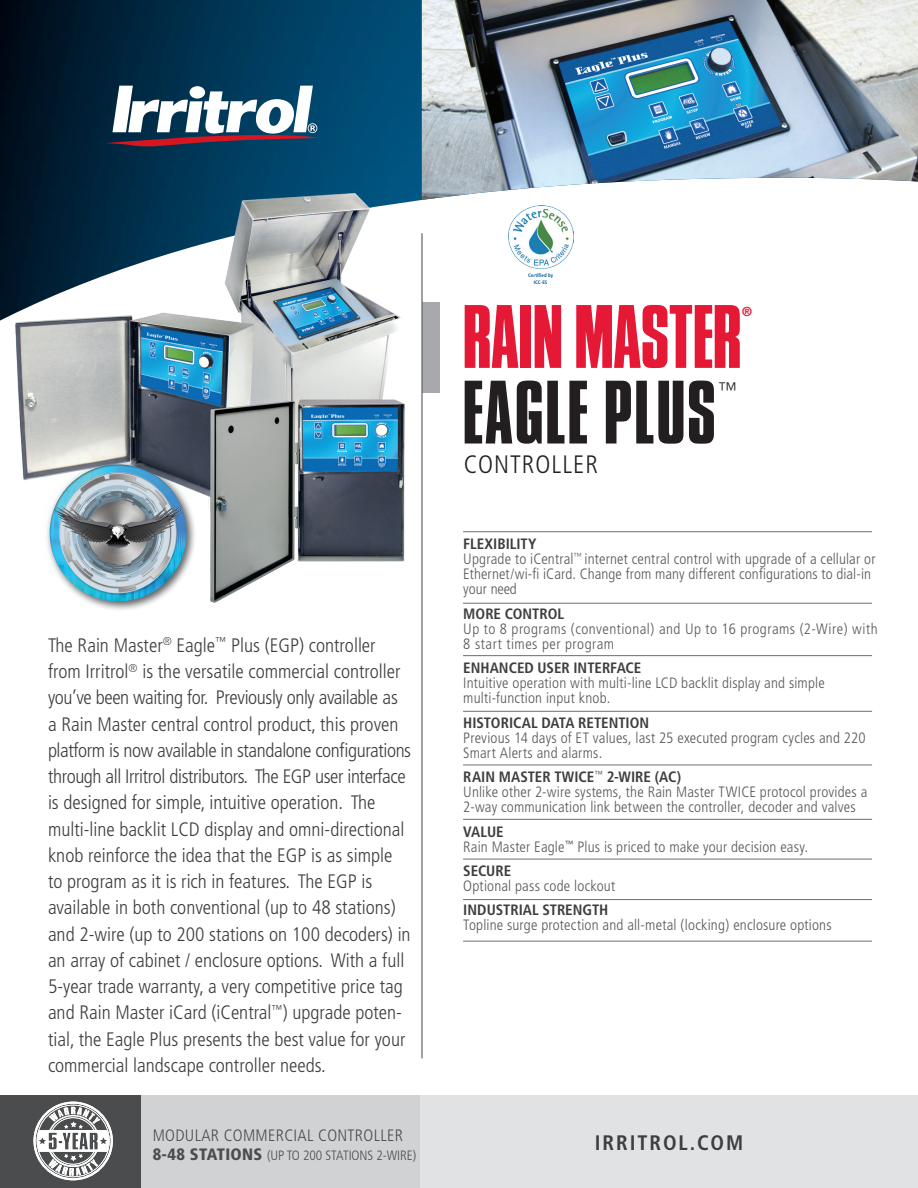
<style>
.page{position:relative;width:918px;height:1188px;background:#fff}
.page>*{position:absolute;margin:0;border:0;box-sizing:border-box;transform-origin:0 0}
.t1{font:78.45px "Compacta SHOP";letter-spacing:.01em;color:#e51836}
.t2{font:78.45px "Compacta SHOP";letter-spacing:.04em;color:#231f20}
.t3{font:300 condensed 25.2px "Frutiger";letter-spacing:.04em;color:#231f20}
.t4{font:700 condensed 21px "Frutiger";letter-spacing:.09em;color:#3e3e3f}
.t5{font:300 condensed 19.65px "Frutiger";color:#231f20}
.t6{font:300 condensed 19.5px/26.2px "Frutiger";color:#3e3e3f}
.t7{font:300 condensed 16.5px "Frutiger";letter-spacing:.02em;color:#4b4c4d}
.bullets{font:300 condensed 15px/15px "Frutiger";letter-spacing:.01em;color:#57585a}
.bullets-2{font:300 condensed 15px/15px "Frutiger";letter-spacing:.03em;color:#57585a}
.t8{font:300 condensed 13.5px "Frutiger";letter-spacing:-.005em;color:#4b4c4d}
.t9{font:700 13.05px "Frutiger";color:#e51836}
.Red_Sub_Head{font:700 condensed 4.95px/6.6px "Frutiger";letter-spacing:.015em;color:#005595;text-align:center}
.s1{font-weight:900;font-size:16.5px}
.s2{font-weight:700;color:#3e3e3f}
</style>
<div class="page">
<img style="left:0;top:0;width:574px;height:245px">
<svg style="left:105px;top:86px;width:214px;height:61px"></svg>
<div style="left:422px;top:302px;width:18px;height:91px;background:#a8a9ad"></div>
<hr style="left:421px;top:233px;width:2px;height:825px;background:#57585a">
<div style="left:0;top:1095px;width:431px;height:93px;background:#d1d2d4"></div>
<div style="left:420px;top:1095px;width:498px;height:93px;background:#e1e2e4"></div>
<div style="left:0;top:1095px;width:141px;height:93px;background:#4b4c4d"></div>
<svg style="left:33px;top:1102px;width:80px;height:78px"></svg>
<hr style="left:463px;top:603px;width:409px;height:1px;background:#6c6d70">
<hr style="left:463px;top:531px;width:409px;height:1px;background:#6c6d70">
<hr style="left:463px;top:655px;width:409px;height:1px;background:#6c6d70">
<hr style="left:463px;top:711px;width:409px;height:1px;background:#6c6d70">
<hr style="left:463px;top:765px;width:409px;height:1px;background:#6c6d70">
<img style="left:509px;top:205px;width:64px;height:64px">
<img style="left:422px;top:0;width:496px;height:200px">
<img style="left:0;top:183px;width:411px;height:420px">
<div style="left:39px;top:454px;width:158px;height:158px;background:#aec7d5;opacity:.14"></div>
<div style="left:49px;top:463px;width:138px;height:139px;background:#231f20;opacity:.55"></div>
<img style="left:53px;top:472px;width:130px;height:128px">
<hr style="left:463px;top:819px;width:409px;height:1px;background:#6c6d70">
<hr style="left:463px;top:859px;width:409px;height:1px;background:#6c6d70">
<hr style="left:463px;top:899px;width:409px;height:1px;background:#6c6d70">
<hr style="left:463px;top:941px;width:409px;height:1px;background:#6c6d70">
<p class="t6" style="left:48px;top:632px;width:365px">The Rain Master<sup>®</sup> Eagle<sup>™</sup> Plus (EGP) controller from Irritrol<sup>®</sup> is the versatile commercial controller you’ve been waiting for. Previously only available as a Rain Master central control product, this proven platform is now available in standalone configurations through all Irritrol distributors. The EGP user interface is designed for simple, intuitive operation. The multi-line backlit LCD display and omni-directional knob reinforce the idea that the EGP is as simple to program as it is rich in features. The EGP is available in both conventional (up to 48 stations) and 2-wire (up to 200 stations on 100 decoders) in an array of cabinet / enclosure options. With a full 5-year trade warranty, a very competitive price tag and Rain Master iCard (iCentral<sup>™</sup>) upgrade poten&shy;tial, the Eagle Plus presents the best value for your commercial landscape controller needs.</p>
<p class="t7" style="left:153px;top:1126px;width:252px">MODULAR COMMERCIAL CONTROLLER</p>
<p class="t8" style="left:153px;top:1148px;width:265px"><span class="s1">8-48 STATIONS</span> (UP TO 200 STATIONS 2-WIRE)</p>
<p class="Red_Sub_Head" style="left:528px;top:272px;width:27px">Certified by<br>ICC-ES</p>
<p class="t1" style="left:463px;top:287px;width:279px">RAIN MASTER</p>
<p class="t9" style="left:742px;top:303px;width:12px">®</p>
<p class="t2" style="left:463px;top:363px;width:253px">EAGLE PLUS</p>
<p class="t5" style="left:718px;top:378px;width:21px">™</p>
<p class="t3" style="left:464px;top:449px;width:136px">CONTROLLER</p>
<p class="bullets" style="left:463px;top:537px;width:414px"><span class="s2">FLEXIBILITY<br></span>Upgrade to iCentral<sup>™</sup> internet central control with upgrade of a cellular or Ethernet/wi-fi iCard. Change from many different configurations to dial-in your need</p>
<p class="bullets-2" style="left:463px;top:606px;width:416px"><span class="s2">MORE CONTROL<br></span>Up to 8 programs (conventional) and Up to 16 programs (2-Wire) with<br>8 start times per program</p>
<p class="bullets" style="left:463px;top:661px;width:363px"><span class="s2">ENHANCED USER INTERFACE<br></span>Intuitive operation with multi-line LCD backlit display and simple multi-function input knob.</p>
<p class="bullets" style="left:463px;top:715px;width:404px"><span class="s2">HISTORICAL DATA RETENTION<br></span>Previous 14 days of ET values, last 25 executed program cycles and 220<br>Smart Alerts and alarms.</p>
<p class="bullets" style="left:463px;top:770px;width:406px"><span class="s2">RAIN MASTER TWICE</span><sup>™</sup> <span class="s2">2-WIRE (AC)<br></span>Unlike other 2-wire systems, the Rain Master TWICE protocol provides a<br>2-way communication link between the controller, decoder and valves</p>
<p class="bullets" style="left:463px;top:824px;width:346px"><span class="s2">VALUE<br></span>Rain Master Eagle<sup>™</sup> Plus is priced to make your decision easy.</p>
<p class="bullets" style="left:463px;top:864px;width:153px"><span class="s2">SECURE<br></span>Optional pass code lockout</p>
<p class="bullets" style="left:463px;top:903px;width:370px"><span class="s2">INDUSTRIAL STRENGTH<br></span>Topline surge protection and all-metal (locking) enclosure options</p>
<p class="t4" style="left:595px;top:1130px;width:150px">IRRITROL.COM</p>
</div>
